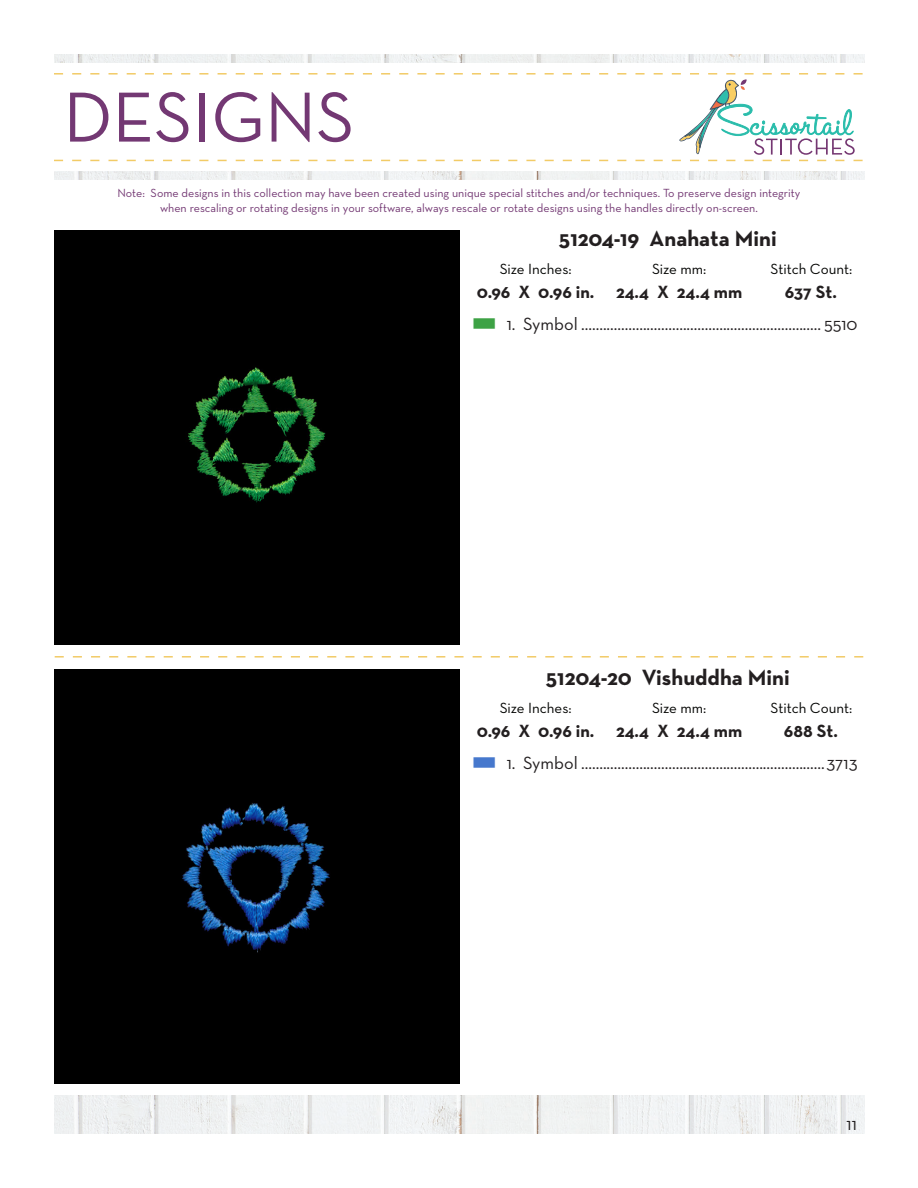
<style>
.page{position:relative;width:918px;height:1188px;background:#fff}
.page>*{position:absolute;margin:0;border:0;box-sizing:border-box;transform-origin:0 0}
.t1{font:72px "Neutra Text";color:#733873}
.t2{font:700 22.5px "Neutra Text";color:#231f20}
.t3{font:18px "Neutra Text";color:#231f20}
.t4{font:700 18px "Neutra Text";color:#231f20}
.t5{font:15px "Neutra Text";color:#040503}
.t6{font:12px/14.4px "Neutra Text";color:#733873;text-align:center}
.s1{color:#3da245}
.s2{color:#4678cd}
</style>
<div class="page">
<img style="left:54px;top:1096px;width:810px;height:38px">
<img style="left:54px;top:54px;width:810px;height:126px">
<div style="left:29px;top:63px;width:863px;height:108px;background:#fff"></div>
<svg style="left:54px;top:73px;width:809px;height:88px"></svg>
<svg style="left:55px;top:656px;width:808px;height:2px"></svg>
<div style="left:54px;top:230px;width:405px;height:414px;background:#000"></div>
<div style="left:54px;top:669px;width:405px;height:414px;background:#000"></div>
<h1 class="t1" style="left:63px;top:73px;width:293px">DESIGNS</h1>
<p class="t6" style="left:117px;top:186px;width:685px">Note: Some designs in this collection may have been created using unique special stitches and/or techniques. To preserve design integrity when rescaling or rotating designs in your software, always rescale or rotate designs using the handles directly on-screen.</p>
<p class="t2" style="left:559px;top:224px;width:219px">51204-19 Anahata Mini</p>
<p class="t5" style="left:500px;top:260px;width:73px">Size Inches:</p>
<p class="t5" style="left:652px;top:260px;width:56px">Size mm:</p>
<p class="t5" style="left:770px;top:260px;width:83px">Stitch Count:</p>
<p class="t4" style="left:477px;top:280px;width:119px">0.96 X 0.96 in.</p>
<p class="t4" style="left:616px;top:280px;width:128px">24.4 X 24.4 mm</p>
<p class="t4" style="left:785px;top:280px;width:53px">637 St.</p>
<p class="t3" style="left:472px;top:313px;width:387px"><span class="s1">■</span> 1. Symbol .................................................................. 5510</p>
<p class="t2" style="left:546px;top:663px;width:245px">51204-20 Vishuddha Mini</p>
<p class="t5" style="left:500px;top:699px;width:73px">Size Inches:</p>
<p class="t5" style="left:652px;top:699px;width:56px">Size mm:</p>
<p class="t5" style="left:770px;top:699px;width:83px">Stitch Count:</p>
<p class="t4" style="left:477px;top:719px;width:119px">0.96 X 0.96 in.</p>
<p class="t4" style="left:616px;top:719px;width:128px">24.4 X 24.4 mm</p>
<p class="t4" style="left:784px;top:719px;width:55px">688 St.</p>
<p class="t3" style="left:472px;top:752px;width:387px"><span class="s2">■</span> 1. Symbol ...................................................................3713</p>
<h3 class="t3" style="left:847px;top:1113px;width:12px">11</h3>
</div>
